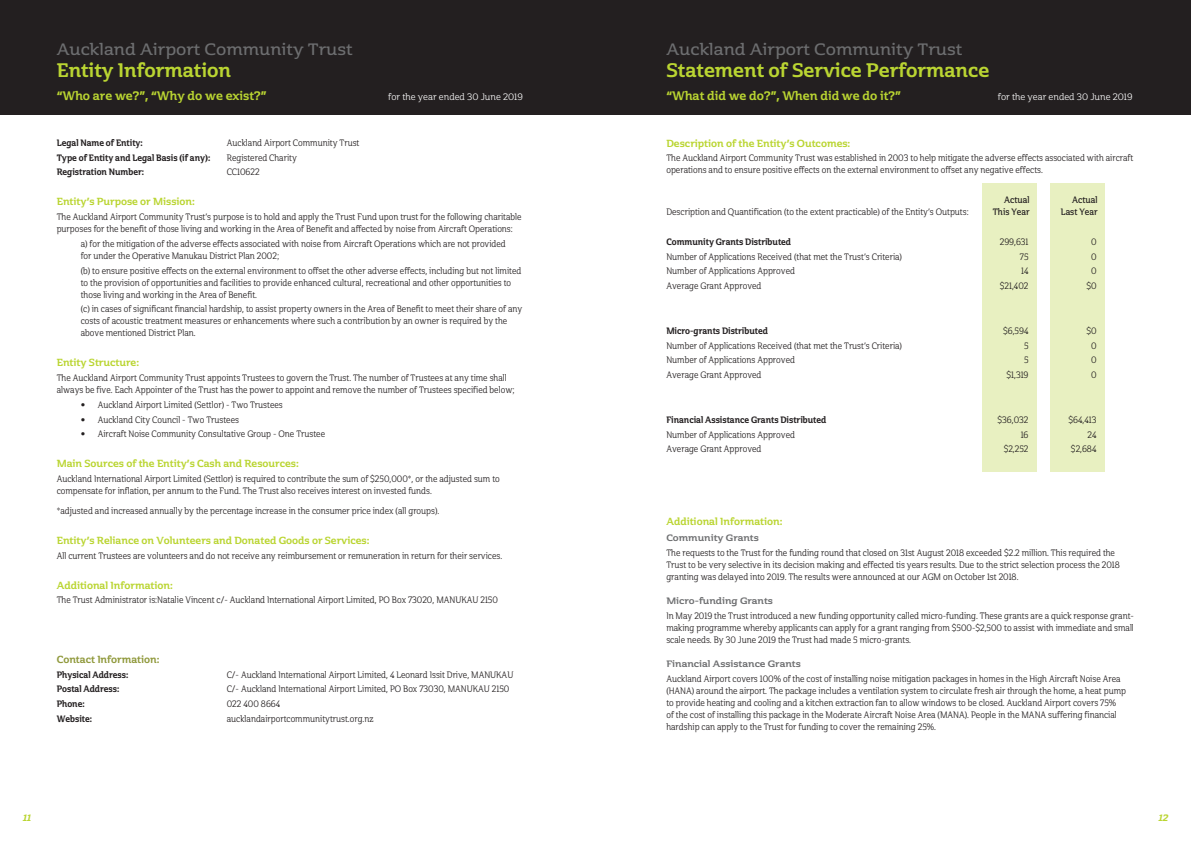
<style>
.page{position:relative;width:1191px;height:842px;background:#fff}
.page>*{position:absolute;margin:0;border:0;box-sizing:border-box;transform-origin:0 0}
.t1{font:19px "Cabrito Semi Nor Bol";color:#bad532}
.t2{font:16px "Cabrito Semi Ext Dem";color:#6d6e70}
.t3{font:12px "Cabrito Semi Nor Bol";color:#bad532}
.t4{font:10px "Cabrito Semi Nor Bol";color:#bad532}
.t5{font:10px "Cabrito Semi Nor Bol";color:#90993c}
.t6{font:9px/12px "Cabrito Semi Con Reg";color:#231f20}
.t7{font:9px "Cabrito Semi Con Bol";color:#231f20}
.t8{font:700 expanded 9px "Cabrito Semi";color:#6d6e70}
.t9{font:9px "Cabrito Semi Nor Reg";color:#fff}
.t10{font:9px "Cabrito Semi Con Dem";color:#231f20}
.t11{font:9px "Cabrito Semi Ext Ex B It";color:#bad532}
.s1{font-family:"Trade Gothic Bold Cond Twenty"}
</style>
<div class="page">
<div style="left:0;top:0;width:609px;height:114px;background:#231f20"></div>
<div style="left:581px;top:0;width:610px;height:114px;background:#231f20"></div>
<div style="left:981px;top:183px;width:55px;height:288px;background:#e8f0c1"></div>
<div style="left:1050px;top:183px;width:54px;height:288px;background:#e8f0c1"></div>
<h2 class="t2" style="left:57px;top:42px;width:297px">Auckland Airport Community Trust</h2>
<h1 class="t1" style="left:57px;top:63px;width:176px">Entity Information</h1>
<h3 class="t3" style="left:57px;top:91px;width:211px">“Who are we?”, “Why do we exist?”</h3>
<p class="t9" style="left:388px;top:93px;width:136px">for the year ended 30 June 2019</p>
<p class="t7" style="left:57px;top:139px;width:88px">Legal Name of Entity:</p>
<p class="t6" style="left:227px;top:137px;width:134px">Auckland Airport Community Trust</p>
<p class="t7" style="left:57px;top:154px;width:155px">Type of Entity and Legal Basis (if any):</p>
<p class="t6" style="left:227px;top:152px;width:72px">Registered Charity</p>
<p class="t7" style="left:57px;top:168px;width:89px">Registration Number:</p>
<p class="t6" style="left:227px;top:167px;width:34px">CC10622</p>
<p class="t4" style="left:57px;top:197px;width:140px">Entity’s Purpose or Mission:</p>
<p class="t6" style="left:57px;top:212px;width:466px">The Auckland Airport Community Trust’s purpose is to hold and apply the Trust Fund upon trust for the following charitable purposes for the benefit of those living and working in the Area of Benefit and affected by noise from Aircraft Operations:</p>
<p class="t6" style="left:81px;top:238px;width:426px">a) for the mitigation of the adverse effects associated with noise from Aircraft Operations which are not provided for under the Operative Manukau District Plan 2002;</p>
<p class="t6" style="left:81px;top:265px;width:442px">(b) to ensure positive effects on the external environment to offset the other adverse effects, including but not limited to the provision of opportunities and facilities to provide enhanced cultural, recreational and other opportunities to those living and working in the Area of Benefit.</p>
<p class="t6" style="left:81px;top:304px;width:443px">(c) in cases of significant financial hardship, to assist property owners in the Area of Benefit to meet their share of any costs of acoustic treatment measures or enhancements where such a contribution by an owner is required by the above mentioned District Plan.</p>
<p class="t4" style="left:57px;top:358px;width:84px">Entity Structure:</p>
<p class="t6" style="left:57px;top:373px;width:459px">The Auckland Airport Community Trust appoints Trustees to govern the Trust. The number of Trustees at any time shall always be five. Each Appointer of the Trust has the power to appoint and remove the number of Trustees specified below;</p>
<p class="t6" style="left:81px;top:399px;width:204px"><span class="s1">•</span> Auckland Airport Limited (Settlor) - Two Trustees</p>
<p class="t6" style="left:81px;top:414px;width:160px"><span class="s1">•</span> Auckland City Council - Two Trustees</p>
<p class="t6" style="left:81px;top:429px;width:246px"><span class="s1">•</span> Aircraft Noise Community Consultative Group - One Trustee</p>
<p class="t4" style="left:57px;top:459px;width:244px">Main Sources of the Entity’s Cash and Resources:</p>
<p class="t6" style="left:57px;top:474px;width:444px">Auckland International Airport Limited (Settlor) is required to contribute the sum of $250,000*, or the adjusted sum to compensate for inflation, per annum to the Fund. The Trust also receives interest on invested funds.</p>
<p class="t6" style="left:57px;top:506px;width:384px">*adjusted and increased annually by the percentage increase in the consumer price index (all groups).</p>
<p class="t4" style="left:57px;top:536px;width:314px">Entity’s Reliance on Volunteers and Donated Goods or Services:</p>
<p class="t6" style="left:57px;top:551px;width:447px">All current Trustees are volunteers and do not receive any reimbursement or remuneration in return for their services.</p>
<p class="t4" style="left:57px;top:581px;width:118px">Additional Information:</p>
<p class="t6" style="left:57px;top:595px;width:443px">The Trust Administrator is:Natalie Vincent c/- Auckland International Airport Limited, PO Box 73020, MANUKAU 2150</p>
<p class="t5" style="left:57px;top:655px;width:104px">Contact Information:</p>
<p class="t7" style="left:57px;top:671px;width:73px">Physical Address:</p>
<p class="t6" style="left:227px;top:669px;width:288px">C/- Auckland International Airport Limited, 4 Leonard Issit Drive, MANUKAU</p>
<p class="t7" style="left:57px;top:686px;width:64px">Postal Address:</p>
<p class="t6" style="left:227px;top:684px;width:284px">C/- Auckland International Airport Limited, PO Box 73030, MANUKAU 2150</p>
<p class="t7" style="left:57px;top:700px;width:29px">Phone:</p>
<p class="t6" style="left:227px;top:699px;width:55px">022 400 8664</p>
<p class="t7" style="left:57px;top:715px;width:37px">Website:</p>
<p class="t6" style="left:227px;top:714px;width:148px">aucklandairportcommunitytrust.org.nz</p>
<h2 class="t2" style="left:666px;top:42px;width:297px">Auckland Airport Community Trust</h2>
<h1 class="t1" style="left:666px;top:63px;width:324px">Statement of Service Performance</h1>
<h3 class="t3" style="left:666px;top:91px;width:236px">“What did we do?”, When did we do it?”</h3>
<p class="t9" style="left:998px;top:93px;width:136px">for the year ended 30 June 2019</p>
<p class="t4" style="left:666px;top:139px;width:185px">Description of the Entity’s Outcomes:</p>
<p class="t6" style="left:666px;top:153px;width:468px">The Auckland Airport Community Trust was established in 2003 to help mitigate the adverse effects associated with aircraft operations and to ensure positive effects on the external environment to offset any negative effects.</p>
<p class="t10" style="left:1004px;top:195px;width:27px">Actual</p>
<p class="t10" style="left:1072px;top:195px;width:27px">Actual</p>
<p class="t6" style="left:666px;top:207px;width:304px">Description and Quantification (to the extent practicable) of the Entity’s Outputs:</p>
<p class="t10" style="left:993px;top:207px;width:38px">This Year</p>
<p class="t10" style="left:1060px;top:207px;width:38px">Last Year</p>
<p class="t7" style="left:666px;top:238px;width:126px">Community Grants Distributed</p>
<p class="t6" style="left:999px;top:236px;width:30px">299,631</p>
<p class="t6" style="left:1091px;top:236px;width:7px">0</p>
<p class="t6" style="left:666px;top:251px;width:237px">Number of Applications Received (that met the Trust’s Criteria)</p>
<p class="t6" style="left:1020px;top:251px;width:10px">75</p>
<p class="t6" style="left:1091px;top:251px;width:7px">0</p>
<p class="t6" style="left:666px;top:266px;width:130px">Number of Applications Approved</p>
<p class="t6" style="left:1021px;top:266px;width:9px">14</p>
<p class="t6" style="left:1091px;top:266px;width:7px">0</p>
<p class="t6" style="left:666px;top:281px;width:97px">Average Grant Approved</p>
<p class="t6" style="left:1000px;top:281px;width:30px">$21,402</p>
<p class="t6" style="left:1086px;top:281px;width:12px">$0</p>
<p class="t7" style="left:666px;top:327px;width:103px">Micro-grants Distributed</p>
<p class="t6" style="left:1003px;top:325px;width:27px">$6,594</p>
<p class="t6" style="left:1086px;top:325px;width:12px">$0</p>
<p class="t6" style="left:666px;top:340px;width:237px">Number of Applications Received (that met the Trust’s Criteria)</p>
<p class="t6" style="left:1024px;top:340px;width:6px">5</p>
<p class="t6" style="left:1091px;top:340px;width:7px">0</p>
<p class="t6" style="left:666px;top:355px;width:130px">Number of Applications Approved</p>
<p class="t6" style="left:1024px;top:355px;width:6px">5</p>
<p class="t6" style="left:1091px;top:355px;width:7px">0</p>
<p class="t6" style="left:666px;top:370px;width:97px">Average Grant Approved</p>
<p class="t6" style="left:1006px;top:370px;width:23px">$1,319</p>
<p class="t6" style="left:1091px;top:370px;width:7px">0</p>
<p class="t7" style="left:666px;top:416px;width:161px">Financial Assistance Grants Distributed</p>
<p class="t6" style="left:997px;top:414px;width:32px">$36,032</p>
<p class="t6" style="left:1068px;top:414px;width:30px">$64,413</p>
<p class="t6" style="left:666px;top:429px;width:130px">Number of Applications Approved</p>
<p class="t6" style="left:1020px;top:429px;width:9px">16</p>
<p class="t6" style="left:1087px;top:429px;width:11px">24</p>
<p class="t6" style="left:666px;top:444px;width:97px">Average Grant Approved</p>
<p class="t6" style="left:1003px;top:444px;width:26px">$2,252</p>
<p class="t6" style="left:1071px;top:444px;width:27px">$2,684</p>
<p class="t4" style="left:666px;top:517px;width:118px">Additional Information:</p>
<p class="t8" style="left:666px;top:534px;width:94px">Community Grants</p>
<p class="t6" style="left:666px;top:547px;width:455px">The requests to the Trust for the funding round that closed on 31st August 2018 exceeded $2.2 million. This required the<br>Trust to be very selective in its decision making and effected tis years results. Due to the strict selection process the 2018 granting was delayed into 2019. The results were announced at our AGM on October 1st 2018.</p>
<p class="t8" style="left:666px;top:597px;width:108px">Micro-funding Grants</p>
<p class="t6" style="left:666px;top:610px;width:469px;text-align:justify">In May 2019 the Trust introduced a new funding opportunity called micro-funding. These grants are a quick response grant&shy;making programme whereby applicants can apply for a grant ranging from $500-$2,500 to assist with immediate and small scale needs. By 30 June 2019 the Trust had made 5 micro-grants.</p>
<p class="t8" style="left:666px;top:660px;width:136px">Financial Assistance Grants</p>
<p class="t6" style="left:666px;top:674px;width:461px">Auckland Airport covers 100% of the cost of installing noise mitigation packages in homes in the High Aircraft Noise Area (HANA) around the airport. The package includes a ventilation system to circulate fresh air through the home, a heat pump to provide heating and cooling and a kitchen extraction fan to allow windows to be closed. Auckland Airport covers 75%<br>of the cost of installing this package in the Moderate Aircraft Noise Area (MANA). People in the MANA suffering financial hardship can apply to the Trust for funding to cover the remaining 25%.</p>
<p class="t11" style="left:23px;top:812px;width:10px">11</p>
<p class="t11" style="left:1158px;top:812px;width:11px">12</p>
</div>
